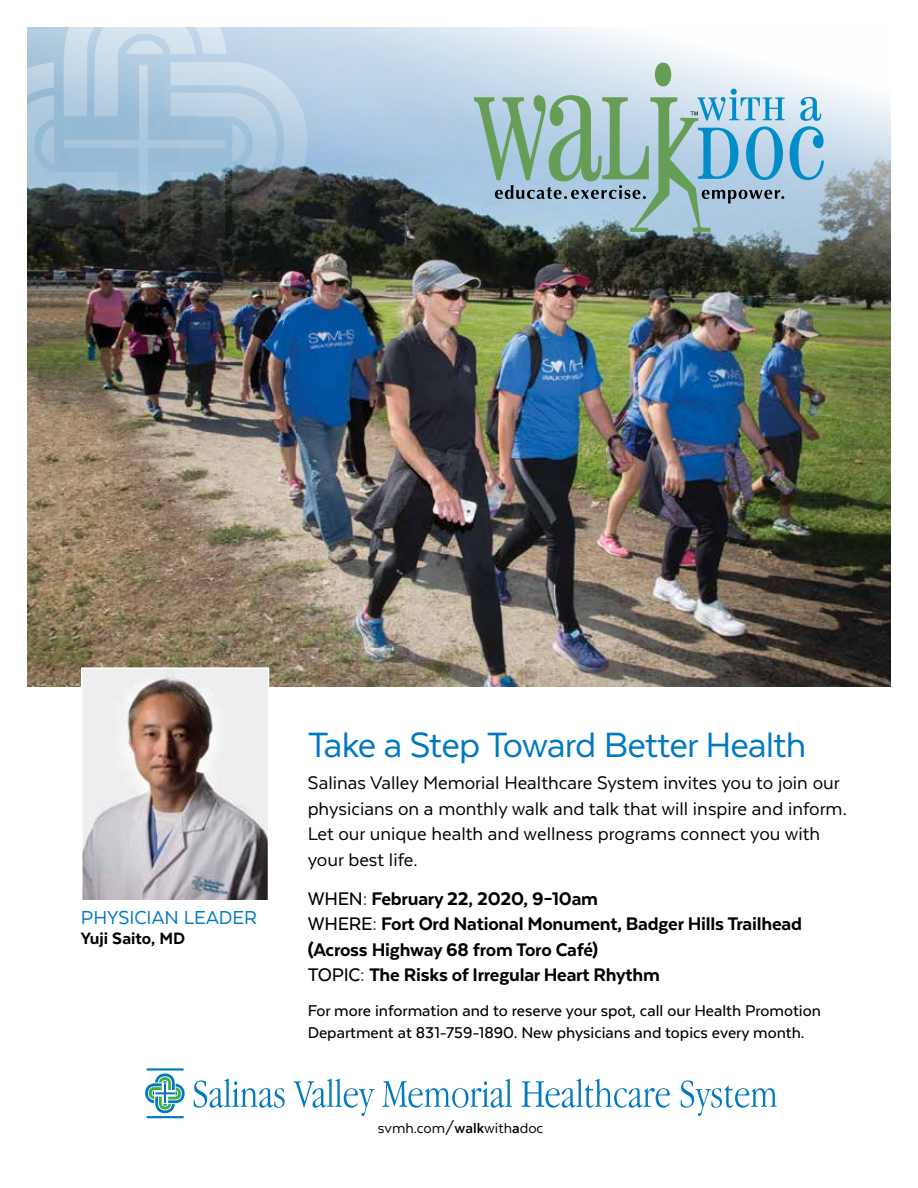
<style>
.page{position:relative;width:918px;height:1188px;background:#fff}
.page>*{position:absolute;margin:0;border:0;box-sizing:border-box;transform-origin:0 0}
.t1{font:40.5px "Texta";letter-spacing:-.02em;color:#0079c1}
.t2{font:21.6px "Texta";color:#0079c1}
.t3{font:21px/25.5px "Texta";color:#000}
.t4{font:800 21px/25.5px "Texta";letter-spacing:-.01em;color:#000}
.t5{font:800 18.9px "Texta";color:#000}
.t6{font:500 18px/21.6px "Texta";color:#000}
.t7{font:16.5px "Texta";color:#000}
.s1{font-weight:500}
.s2{font-weight:700}
</style>
<div class="page">
<img style="left:27px;top:27px;width:864px;height:660px">
<svg style="left:27px;top:333px;width:272px;height:5px"></svg>
<img style="left:27px;top:27px;width:282px;height:286px">
<svg style="left:474px;top:63px;width:350px;height:169px;background:#a5c5cd"></svg>
<hr style="left:147px;top:1068px;width:37px;height:3px;background:#0079c1">
<hr style="left:147px;top:1116px;width:37px;height:2px;background:#0079c1">
<svg style="left:194px;top:1079px;width:91px;height:29px"></svg>
<svg style="left:293px;top:1079px;width:82px;height:37px"></svg>
<svg style="left:383px;top:1079px;width:129px;height:29px"></svg>
<svg style="left:522px;top:1079px;width:148px;height:29px"></svg>
<svg style="left:681px;top:1080px;width:96px;height:36px"></svg>
<svg style="left:145px;top:1073px;width:40px;height:41px"></svg>
<img style="left:84px;top:670px;width:182px;height:229px">
<div style="left:81px;top:667px;width:188px;height:235px;border:2px solid #fff"></div>
<p class="t2" style="left:81px;top:906px;width:178px">PHYSICIAN LEADER</p>
<p class="t5" style="left:81px;top:928px;width:106px">Yuji Saito, MD</p>
<h1 class="t1" style="left:308px;top:724px;width:500px">Take a Step Toward Better Health</h1>
<p class="t3" style="left:308px;top:770px;width:541px">Salinas Valley Memorial Healthcare System invites you to join our physicians on a monthly walk and talk that will inspire and inform.<br>Let our unique health and wellness programs connect you with your best life.</p>
<p class="t4" style="left:308px;top:885px;width:496px"><span class="s1">WHEN:</span> February 22, 2020, 9–10am<br><span class="s1">WHERE:</span> Fort Ord National Monument, Badger Hills Trailhead (Across Highway 68 from Toro Café)<br><span class="s1">TOPIC:</span> The Risks of Irregular Heart Rhythm</p>
<p class="t6" style="left:308px;top:1000px;width:515px">For more information and to reserve your spot, call our Health Promotion<br>Department at 831-759-1890. New physicians and topics every month.</p>
<p class="t7" style="left:378px;top:1119px;width:167px">svmh.com/<span class="s2">walk</span>with<span class="s2">a</span>doc</p>
</div>
